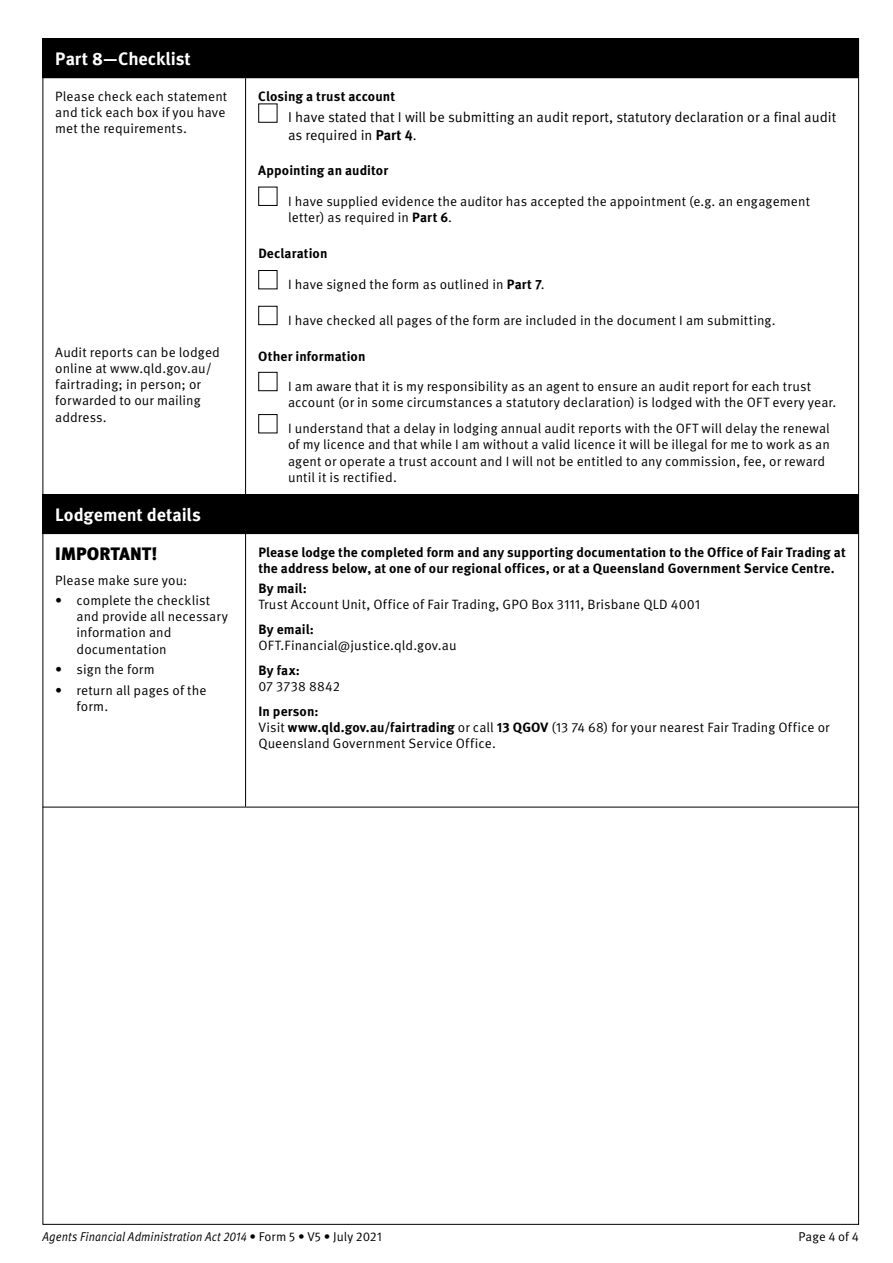
<style>
.page{position:relative;width:893px;height:1263px;background:#fff}
.page>*{position:absolute;margin:0;border:0;box-sizing:border-box;transform-origin:0 0}
.t1{font:700 18px "Meta OT";letter-spacing:-.005em;color:#fff}
.t2{font:900 18px "Meta OT";color:#000}
.t3{font:14.25px/17.1px "Meta OT";color:#000}
.t4{font:13.5px/16.2px "Meta OT";letter-spacing:.005em;color:#000}
.t5{font:700 13.5px/16.2px "Meta OT";letter-spacing:.005em;color:#000}
.t6{font:italic 12.75px "Meta OT";letter-spacing:.005em;color:#000;scale:.9 1}
.t7{font:12.75px "Meta OT";letter-spacing:.005em;color:#000}
.s1{font-weight:700}
.s2{font-size:13.5px}
.s3{font-style:normal}
</style>
<div class="page">
<div style="left:43px;top:39px;width:816px;height:39px;background:#000"></div>
<div style="left:43px;top:494px;width:816px;height:40px;background:#000"></div>
<hr style="left:245px;top:534px;width:1px;height:273px;background:#000">
<hr style="left:43px;top:807px;width:203px;height:1px;background:#000">
<hr style="left:246px;top:807px;width:613px;height:1px;background:#000">
<hr style="left:245px;top:78px;width:1px;height:416px;background:#000">
<div style="left:258px;top:104px;width:19px;height:19px;border:1px solid #000"></div>
<div style="left:258px;top:187px;width:19px;height:19px;border:1px solid #000"></div>
<div style="left:258px;top:270px;width:19px;height:19px;border:1px solid #000"></div>
<div style="left:258px;top:306px;width:19px;height:19px;border:1px solid #000"></div>
<div style="left:258px;top:372px;width:19px;height:19px;border:1px solid #000"></div>
<div style="left:258px;top:414px;width:19px;height:19px;border:1px solid #000"></div>
<h1 class="t1" style="left:55px;top:47px;width:137px">Part 8—Checklist</h1>
<p class="t4" style="left:55px;top:88px;width:174px">Please check each statement and tick each box if you have met the requirements.</p>
<p class="t4" style="left:55px;top:344px;width:166px">Audit reports can be lodged online at www.qld.gov.au/ fairtrading; in person; or forwarded to our mailing address.</p>
<h1 class="t1" style="left:55px;top:503px;width:147px">Lodgement details</h1>
<h1 class="t2" style="left:55px;top:542px;width:104px">IMPORTANT!</h1>
<p class="t4" style="left:55px;top:572px;width:134px">Please make sure you:</p>
<p class="t4" style="left:77px;top:592px;width:153px;text-indent:-21px">• complete the checklist and provide all necessary information and documentation</p>
<p class="t4" style="left:55px;top:661px;width:101px">• sign the form</p>
<p class="t4" style="left:77px;top:682px;width:132px;text-indent:-21px">• return all pages of the form.</p>
<p class="t5" style="left:258px;top:88px;width:138px">Closing a trust account</p>
<p class="t3" style="left:288px;top:109px;width:550px">I have stated that I will be submitting an audit report, statutory declaration or a final audit as required in <span class="s1">Part 4</span><span class="s2">.</span></p>
<p class="t5" style="left:258px;top:163px;width:131px">Appointing an auditor</p>
<p class="t4" style="left:288px;top:193px;width:523px">I have supplied evidence the auditor has accepted the appointment (e.g. an engagement letter) as required in <span class="s1">Part 6</span>.</p>
<p class="t5" style="left:258px;top:245px;width:71px">Declaration</p>
<p class="t4" style="left:288px;top:276px;width:258px">I have signed the form as outlined in <span class="s1">Part 7</span>.</p>
<p class="t4" style="left:288px;top:312px;width:489px">I have checked all pages of the form are included in the document I am submitting.</p>
<p class="t5" style="left:258px;top:348px;width:109px">Other information</p>
<p class="t4" style="left:288px;top:378px;width:550px">I am aware that it is my responsibility as an agent to ensure an audit report for each trust account (or in some circumstances a statutory declaration) is lodged with the OFT every year.</p>
<p class="t4" style="left:288px;top:420px;width:543px">I understand that a delay in lodging annual audit reports with the OFT will delay the renewal of my licence and that while I am without a valid licence it will be illegal for me to work as an agent or operate a trust account and I will not be entitled to any commission, fee, or reward until it is rectified.</p>
<p class="t5" style="left:258px;top:544px;width:589px">Please lodge the completed form and any supporting documentation to the Office of Fair Trading at the address below, at one of our regional offices, or at a Queensland Government Service Centre.</p>
<p class="t5" style="left:258px;top:580px;width:50px">By mail:</p>
<p class="t4" style="left:258px;top:597px;width:443px">Trust Account Unit, Office of Fair Trading, GPO Box 3111, Brisbane QLD 4001</p>
<p class="t5" style="left:258px;top:621px;width:57px">By email:</p>
<p class="t4" style="left:258px;top:638px;width:200px">OFT.Financial@justice.qld.gov.au</p>
<p class="t5" style="left:258px;top:662px;width:43px">By fax:</p>
<p class="t4" style="left:258px;top:679px;width:83px">07 3738 8842</p>
<p class="t4" style="left:258px;top:703px;width:573px"><span class="s1">In person:<br></span>Visit <span class="s1">www.qld.gov.au/fairtrading</span> or call <span class="s1">13 QGOV</span> (13 74 68) for your nearest Fair Trading Office or<br>Queensland Government Service Office.</p>
<p class="t6" style="left:43px;top:1229px;width:379px">Agents Financial Administration Act 2014 <span class="s3">• Form 5 • V5 • July 2021</span></p>
<p class="t7" style="left:798px;top:1228px;width:62px">Page 4 of 4</p>
</div>
